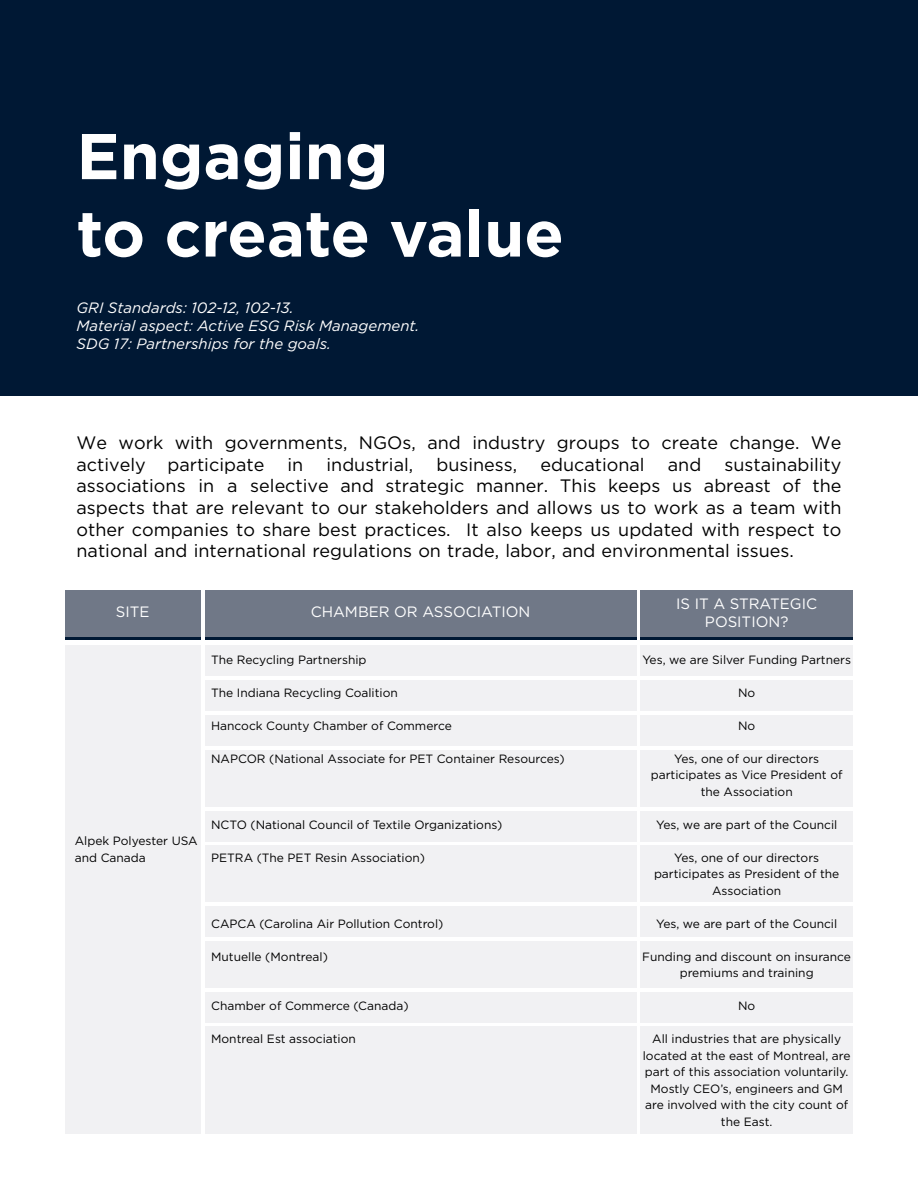
<style>
.page{position:relative;width:918px;height:1188px;background:#fff}
.page>*{position:absolute;margin:0;border:0;box-sizing:border-box;transform-origin:0 0}
.t1{font:700 64.5px/77.4px "Gotham";color:#fff}
.t2{font:18px/21.6px "Gotham";color:#000}
.t3{font:italic 15px/18px "Gotham";color:#fff}
.t4{font:15px/18px "Gotham";color:#fff;text-align:center}
.t5{font:12px/16.5px "Gotham";color:#000;text-align:center}
</style>
<div class="page">
<div style="left:0;top:0;width:918px;height:396px;background:#001834"></div>
<hr style="left:65px;top:637px;width:135px;height:3px;background:#001834">
<div style="left:65px;top:590px;width:135px;height:47px;background:#707887"></div>
<hr style="left:205px;top:637px;width:431px;height:3px;background:#001834">
<div style="left:205px;top:590px;width:431px;height:47px;background:#707887"></div>
<hr style="left:641px;top:637px;width:212px;height:3px;background:#001834">
<div style="left:641px;top:590px;width:212px;height:47px;background:#707887"></div>
<div style="left:65px;top:645px;width:135px;height:489px;background:#f1f1f3"></div>
<div style="left:205px;top:645px;width:431px;height:31px;background:#f1f1f3"></div>
<div style="left:641px;top:645px;width:212px;height:31px;background:#f1f1f3"></div>
<div style="left:205px;top:680px;width:431px;height:31px;background:#f1f1f3"></div>
<div style="left:641px;top:680px;width:212px;height:31px;background:#f1f1f3"></div>
<div style="left:205px;top:715px;width:431px;height:31px;background:#f1f1f3"></div>
<div style="left:641px;top:715px;width:212px;height:31px;background:#f1f1f3"></div>
<div style="left:205px;top:811px;width:431px;height:31px;background:#f1f1f3"></div>
<div style="left:641px;top:811px;width:212px;height:31px;background:#f1f1f3"></div>
<div style="left:205px;top:906px;width:431px;height:31px;background:#f1f1f3"></div>
<div style="left:641px;top:906px;width:212px;height:31px;background:#f1f1f3"></div>
<div style="left:205px;top:992px;width:431px;height:31px;background:#f1f1f3"></div>
<div style="left:641px;top:992px;width:212px;height:31px;background:#f1f1f3"></div>
<div style="left:205px;top:750px;width:431px;height:57px;background:#f1f1f3"></div>
<div style="left:641px;top:750px;width:212px;height:57px;background:#f1f1f3"></div>
<div style="left:205px;top:846px;width:431px;height:56px;background:#f1f1f3"></div>
<div style="left:641px;top:846px;width:212px;height:56px;background:#f1f1f3"></div>
<div style="left:205px;top:1027px;width:431px;height:107px;background:#f1f1f3"></div>
<div style="left:641px;top:1027px;width:212px;height:107px;background:#f1f1f3"></div>
<div style="left:205px;top:941px;width:431px;height:47px;background:#f1f1f3"></div>
<div style="left:641px;top:941px;width:212px;height:47px;background:#f1f1f3"></div>
<h1 class="t1" style="left:77px;top:117px;width:489px">Engaging<br>to create value</h1>
<p class="t3" style="left:77px;top:298px;width:344px">GRI Standards: 102-12, 102-13.<br>Material aspect: Active ESG Risk Management.<br>SDG 17: Partnerships for the goals.</p>
<h2 class="t2" style="left:77px;top:432px;width:766px">We work with governments, NGOs, and industry groups to create change. We actively participate</h2>
<p class="t2" style="left:77px;top:453px;width:766px;text-align:justify;text-indent:648px">sustainability associations in a selective and strategic manner. This keeps us abreast of the aspects that are relevant to our stakeholders and allows us to work as a team with other companies to share best practices. It also keeps us updated with respect to national and international regulations on trade, labor, and environmental issues.</p>
<h2 class="t2" style="left:288px;top:453px;width:17px">in</h2>
<h2 class="t2" style="left:327px;top:453px;width:88px">industrial,</h2>
<h2 class="t2" style="left:436px;top:453px;width:82px">business,</h2>
<h2 class="t2" style="left:540px;top:453px;width:106px">educational</h2>
<h2 class="t2" style="left:668px;top:453px;width:35px">and</h2>
<p class="t4" style="left:116px;top:603px;width:35px">SITE</p>
<p class="t4" style="left:311px;top:603px;width:221px">CHAMBER OR ASSOCIATION</p>
<p class="t4" style="left:676px;top:594px;width:142px">IS IT A STRATEGIC<br>POSITION?</p>
<p class="t5" style="left:211px;top:651px;width:157px">The Recycling Partnership</p>
<p class="t5" style="left:211px;top:684px;width:188px">The Indiana Recycling Coalition</p>
<p class="t5" style="left:211px;top:717px;width:242px">Hancock County Chamber of Commerce</p>
<p class="t5" style="left:211px;top:750px;width:355px">NAPCOR (National Associate for PET Container Resources)</p>
<p class="t5" style="left:75px;top:833px;width:125px;text-align:left">Alpek Polyester USA and Canada</p>
<p class="t5" style="left:211px;top:816px;width:293px">NCTO (National Council of Textile Organizations)</p>
<p class="t5" style="left:211px;top:849px;width:216px">PETRA (The PET Resin Association)</p>
<p class="t5" style="left:211px;top:915px;width:234px">CAPCA (Carolina Air Pollution Control)</p>
<p class="t5" style="left:211px;top:948px;width:118px">Mutuelle (Montreal)</p>
<p class="t5" style="left:211px;top:998px;width:199px">Chamber of Commerce (Canada)</p>
<p class="t5" style="left:211px;top:1031px;width:146px">Montreal Est association</p>
<p class="t5" style="left:642px;top:651px;width:210px">Yes, we are Silver Funding Partners</p>
<p class="t5" style="left:738px;top:684px;width:19px">No</p>
<p class="t5" style="left:738px;top:717px;width:19px">No</p>
<p class="t5" style="left:651px;top:750px;width:193px">Yes, one of our directors participates as Vice President of the Association</p>
<p class="t5" style="left:656px;top:816px;width:183px">Yes, we are part of the Council</p>
<p class="t5" style="left:654px;top:849px;width:187px">Yes, one of our directors participates as President of the<br>Association</p>
<p class="t5" style="left:656px;top:915px;width:183px">Yes, we are part of the Council</p>
<p class="t5" style="left:642px;top:948px;width:210px">Funding and discount on insurance premiums and training</p>
<p class="t5" style="left:738px;top:998px;width:19px">No</p>
<p class="t5" style="left:643px;top:1031px;width:209px">All industries that are physically located at the east of Montreal, are part of this association voluntarily.<br>Mostly CEO’s, engineers and GM are involved with the city count of the East.</p>
</div>
